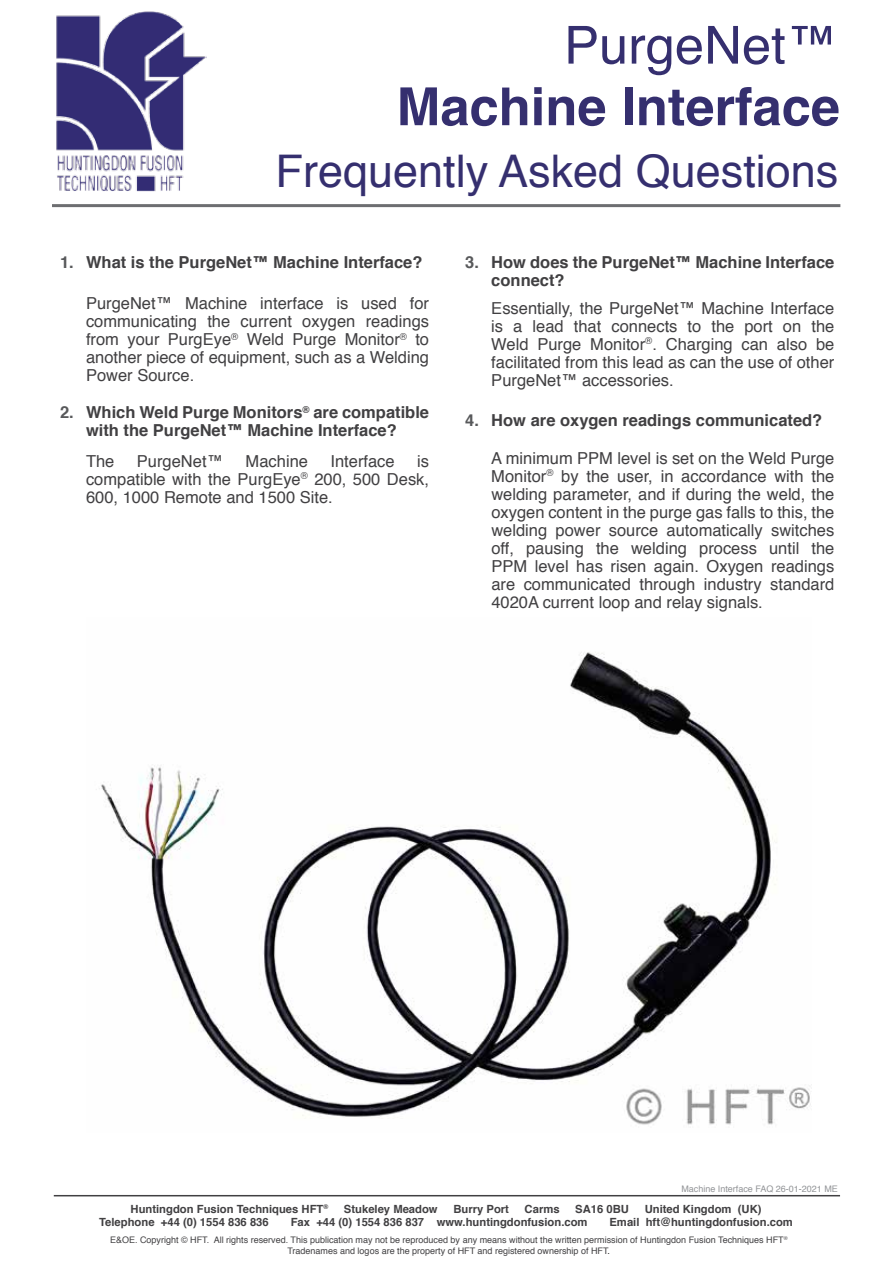
<style>
.page{position:relative;width:893px;height:1263px;background:#fff}
.page>*{position:absolute;margin:0;border:0;box-sizing:border-box;transform-origin:0 0}
.t1{font:700 52.5px "Helvetica";color:#352f6f}
.t2{font:52.5px "Helvetica";color:#352f6f}
.t3{font:45px "Helvetica";color:#352f6f}
.t4{font:16.5px/18px "Helvetica";color:#414042;text-align:justify}
.t5{font:700 16.5px/18px "Helvetica";color:#414042;text-align:center}
.t6{font:700 11.25px "Helvetica";color:#414042}
.t7{font:9px/10.8px "Helvetica";color:#414042;text-align:center}
.t8{font:9px "Helvetica";color:#939598}
.s1{color:#58595b}
.s2{color:#000}
</style>
<div class="page">
<img style="left:56px;top:11px;width:151px;height:180px">
<hr style="left:52px;top:204px;width:788px;height:3px;background:#6d6e71">
<hr style="left:54px;top:1195px;width:786px;height:1px;background:#414042">
<img style="left:96px;top:652px;width:716px;height:473px">
<h1 class="t2" style="left:564px;top:5px;width:276px">PurgeNet™</h1>
<h1 class="t1" style="left:396px;top:64px;width:445px">Machine Interface</h1>
<h2 class="t3" style="left:276px;top:136px;width:564px">Frequently Asked Questions</h2>
<p class="t5" style="left:60px;top:254px;width:364px"><span class="s1">1.</span> What is the PurgeNet™ Machine Interface?</p>
<p class="t4" style="left:86px;top:295px;width:345px">PurgeNet™ Machine interface is used for communicating the current oxygen readings from your PurgEye<sup>®</sup> Weld Purge Monitor<sup>®</sup> to another piece of equipment, such as a Welding Power Source.</p>
<p class="t5" style="left:60px;top:404px;width:371px"><span class="s1">2.</span> Which Weld Purge Monitors<sup>®</sup> are compatible with the PurgeNet™ Machine Interface?</p>
<p class="t4" style="left:86px;top:452px;width:30px">The</p>
<p class="t4" style="left:137px;top:452px;width:88px">PurgeNet™</p>
<p class="t4" style="left:246px;top:452px;width:64px">Machine</p>
<p class="t4" style="left:330px;top:452px;width:66px">Interface</p>
<p class="t4" style="left:86px;top:452px;width:345px;text-indent:331px">is compatible with the PurgEye<sup>®</sup> 200, 500 Desk, 600, 1000 Remote and 1500 Site.</p>
<p class="t5" style="left:491px;top:254px;width:345px;text-align:left;text-indent:-26px"><span class="s1">3.</span> How does the PurgeNet™ Machine Interface connect?</p>
<p class="t4" style="left:491px;top:299px;width:345px">Essentially, the PurgeNet™ Machine Interface is a lead that connects to the port on the Weld Purge Monitor<sup>®</sup>. Charging can also be facilitated from this lead as can the use of other PurgeNet™ accessories.</p>
<p class="t5" style="left:465px;top:411px;width:359px"><span class="s1">4.</span> How are oxygen readings communicated?</p>
<p class="t4" style="left:491px;top:449px;width:345px">A minimum PPM level is set on the Weld Purge Monitor<sup>®</sup> by the user, in accordance with the welding parameter, and if during the weld, the oxygen content in the purge gas falls to this, the welding power source automatically switches off, pausing the welding process until the PPM level has risen again. Oxygen readings are communicated through industry standard 4020A current loop and relay signals.</p>
<p class="t8" style="left:681px;top:1181px;width:158px">Machine Interface FAQ 26-01-2021 ME</p>
<p class="t6" style="left:131px;top:1199px;width:199px">Huntingdon Fusion Techniques HFT<sup>®</sup></p>
<p class="t6" style="left:344px;top:1199px;width:95px">Stukeley Meadow</p>
<p class="t6" style="left:453px;top:1199px;width:57px">Burry Port</p>
<p class="t6" style="left:525px;top:1199px;width:37px">Carms</p>
<p class="t6" style="left:575px;top:1199px;width:55px">SA16 0BU</p>
<p class="t6" style="left:645px;top:1199px;width:118px">United Kingdom (UK)</p>
<p class="t6" style="left:99px;top:1213px;width:171px">Telephone +44 (0) 1554 836 836</p>
<p class="t6" style="left:291px;top:1213px;width:298px">Fax +44 (0) 1554 836 837 www.huntingdonfusion.com</p>
<p class="t6" style="left:609px;top:1213px;width:185px">Email hft@huntingdonfusion.com</p>
<p class="t7" style="left:110px;top:1235px;width:679px">E&amp;OE. Copyright © HFT. All rights reserved. This publication may not be reproduced by any means without the written permission of Huntingdon Fusion Techniques HFT<sup>®<br></sup>Tradenames and logos are the property of HFT and registered ownership of HFT<span class="s2">.</span></p>
</div>
